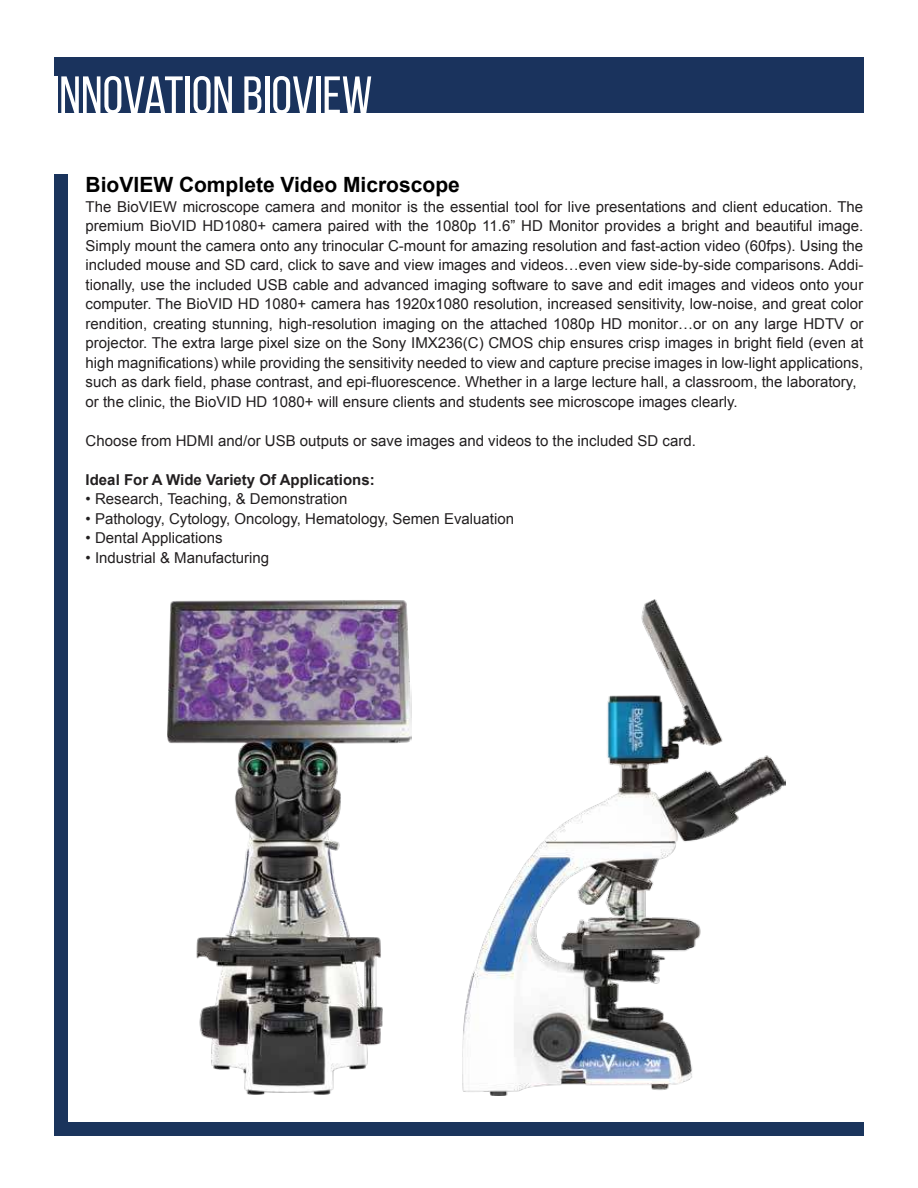
<style>
.page{position:relative;width:918px;height:1188px;background:#fff}
.page>*{position:absolute;margin:0;border:0;box-sizing:border-box;transform-origin:0 0}
.t1{font:52.95px "Bebas Neue";color:#fff}
.t2{font:700 21px "Arial";color:#000}
.t3{font:15px/19.5px "Arial";color:#221f20}
.t4{font:700 15px "Arial";color:#221f20}
</style>
<div class="page">
<div style="left:54px;top:57px;width:810px;height:55px;background:#1a335d"></div>
<div style="left:54px;top:174px;width:14px;height:962px;background:#1a345c"></div>
<div style="left:54px;top:1122px;width:810px;height:14px;background:#1a345c"></div>
<img style="left:167px;top:600px;width:244px;height:495px">
<img style="left:462px;top:599px;width:323px;height:497px">
<h1 class="t1" style="left:51px;top:64px;width:323px">INNOVATION BIOVIEW</h1>
<h2 class="t2" style="left:86px;top:177px;width:376px">BioVIEW Complete Video Microscope</h2>
<p class="t3" style="left:86px;top:198px;width:779px">The BioVIEW microscope camera and monitor is the essential tool for live presentations and client education. The premium BioVID HD1080+ camera paired with the 1080p 11.6” HD Monitor provides a bright and beautiful image.<br>Simply mount the camera onto any trinocular C-mount for amazing resolution and fast-action video (60fps). Using the included mouse and SD card, click to save and view images and videos…even view side-by-side comparisons. Addi&shy;tionally, use the included USB cable and advanced imaging software to save and edit images and videos onto your computer. The BioVID HD 1080+ camera has 1920x1080 resolution, increased sensitivity, low-noise, and great color rendition, creating stunning, high-resolution imaging on the attached 1080p HD monitor…or on any large HDTV or projector. The extra large pixel size on the Sony IMX236(C) CMOS chip ensures crisp images in bright field (even at high magnifications) while providing the sensitivity needed to view and capture precise images in low-light applications, such as dark field, phase contrast, and epi-fluorescence. Whether in a large lecture hall, a classroom, the laboratory, or the clinic, the BioVID HD 1080+ will ensure clients and students see microscope images clearly.</p>
<p class="t3" style="left:86px;top:432px;width:612px">Choose from HDMI and/or USB outputs or save images and videos to the included SD card.</p>
<p class="t4" style="left:86px;top:474px;width:291px">Ideal For A Wide Variety Of Applications:</p>
<p class="t3" style="left:86px;top:491px;width:430px">ï Research, Teaching, &amp; Demonstration<br>ï Pathology, Cytology, Oncology, Hematology, Semen Evaluation ï Dental Applications<br>ï Industrial &amp; Manufacturing</p>
</div>
